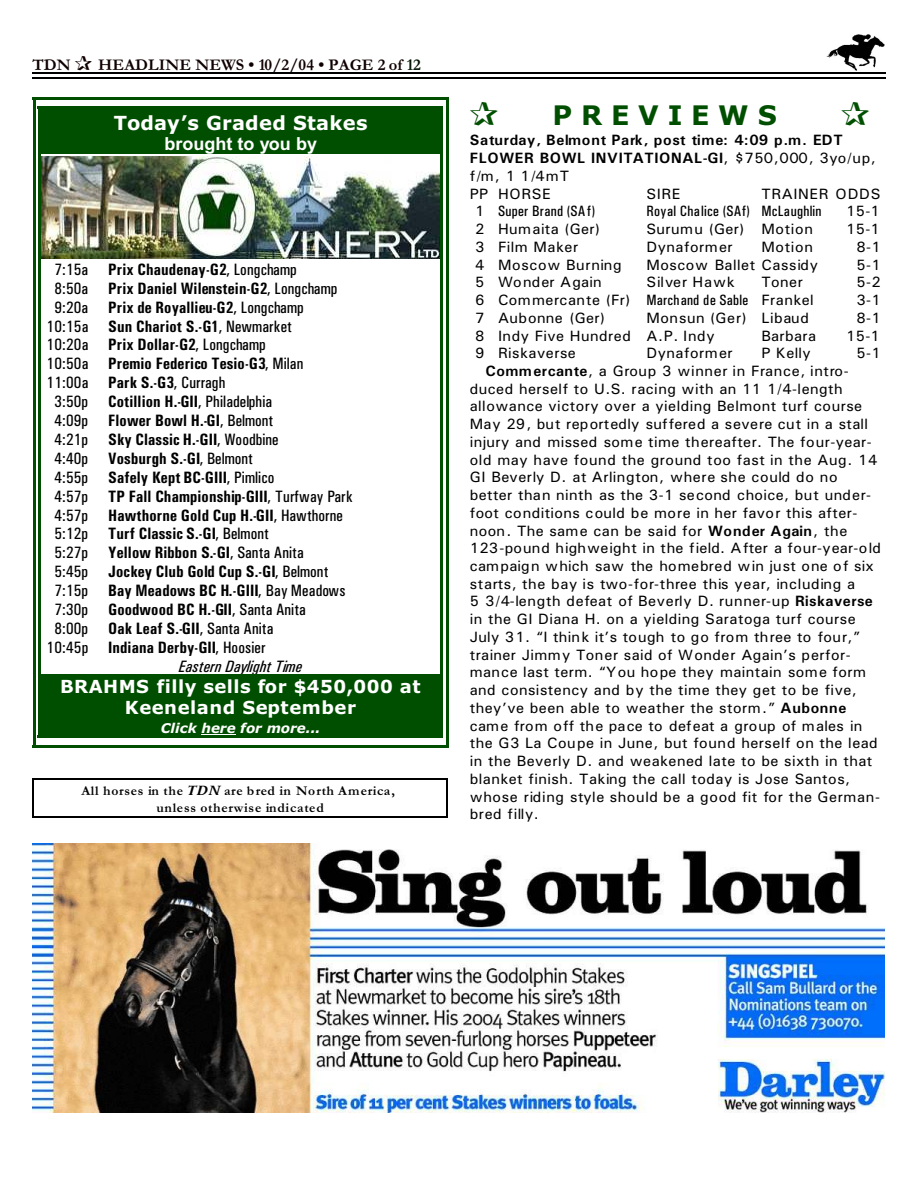
<style>
.page{position:relative;width:918px;height:1188px;background:#fff}
.page>*{position:absolute;margin:0;border:0;box-sizing:border-box;transform-origin:0 0}
.t1{font:700 27px "Verdana";letter-spacing:.325em;color:#004f00}
.t2{font:700 19.5px "Verdana";letter-spacing:.015em;color:#fff}
.t3{font:700 18px/20.5px "Verdana";letter-spacing:.025em;color:#fff;text-align:center}
.t4{font:700 18px "Arial";color:#fff}
.t5{font:700 16.5px "Univers Condensed";letter-spacing:.005em;color:#000}
.t6{font:16.5px "Univers Condensed";letter-spacing:.005em;color:#000}
.t7{font:700 16.5px "Garamond";letter-spacing:.005em;color:#0f0000}
.t8{font:italic 16.5px "Univers Condensed";letter-spacing:.005em;color:#000}
.t9{font:15px/17.7px "Univers";letter-spacing:.03em;color:#000}
.t10{font:700 15px/17.7px "Univers";letter-spacing:.04em;color:#000}
.t11{font:15px "Univers Condensed";letter-spacing:.02em;color:#000}
.t12{font:15px "Univers";letter-spacing:.01em;color:#000}
.t13{font:15px "Univers";letter-spacing:.06em;color:#000}
.t14{font:700 13.5px/17px "Garamond";letter-spacing:.055em;color:#000;text-align:center}
.t15{font:italic 700 13.5px "Verdana";color:#fff}
.s1{color:#001400}
.s2{font-weight:400}
.s3{font-weight:700}
.s4{font-style:italic}
.s5{font-family:"Univers"}
.s6{font-family:"Univers Condensed"}
</style>
<div class="page">
<img style="left:826px;top:34px;width:59px;height:36px">
<hr style="left:32px;top:72px;width:853px;height:1px;background:#000">
<hr style="left:32px;top:77px;width:853px;height:2px;background:#000">
<img style="left:32px;top:844px;width:852px;height:268px">
<img style="left:41px;top:157px;width:399px;height:102px">
<div style="left:41px;top:109px;width:399px;height:45px;background:#004f00"></div>
<div style="left:41px;top:675px;width:399px;height:60px;background:#004f00"></div>
<hr style="left:201px;top:734px;width:35px;height:1px;background:#fff">
<hr style="left:38px;top:106px;width:3px;height:632px;background:#004f00">
<hr style="left:440px;top:106px;width:3px;height:632px;background:#004f00">
<hr style="left:38px;top:106px;width:405px;height:3px;background:#004f00">
<hr style="left:38px;top:735px;width:405px;height:3px;background:#004f00">
<hr style="left:33px;top:97px;width:2px;height:650px;background:#004f00">
<hr style="left:446px;top:97px;width:2px;height:650px;background:#004f00">
<hr style="left:33px;top:97px;width:415px;height:3px;background:#004f00">
<hr style="left:33px;top:745px;width:415px;height:2px;background:#004f00">
<hr style="left:32px;top:778px;width:2px;height:40px;background:#000">
<hr style="left:447px;top:778px;width:1px;height:40px;background:#000">
<hr style="left:32px;top:778px;width:416px;height:1px;background:#000">
<hr style="left:32px;top:817px;width:416px;height:1px;background:#000">
<p class="t7" style="left:32px;top:59px;width:40px">TDN</p>
<p class="t7" style="left:98px;top:59px;width:324px">HEADLINE NEWS • 10/2/04 • PAGE 2 of <span class="s1">12</span></p>
<h2 class="t2" style="left:114px;top:115px;width:255px">Today’s Graded Stakes</h2>
<p class="t4" style="left:165px;top:137px;width:154px">brought to you by</p>
<p class="t5" style="left:54px;top:263px;width:244px"><span class="s2">7:15a</span> Prix Chaudenay-G2<span class="s2">, Longchamp</span></p>
<p class="t5" style="left:54px;top:282px;width:285px"><span class="s2">8:50a</span> Prix Daniel Wilenstein-G2<span class="s2">, Longchamp</span></p>
<p class="t5" style="left:54px;top:301px;width:251px"><span class="s2">9:20a</span> Prix de Royallieu-G2<span class="s2">, Longchamp</span></p>
<p class="t6" style="left:47px;top:320px;width:247px">10:15a <span class="s3">Sun Chariot S.-G1</span>, Newmarket</p>
<p class="t6" style="left:47px;top:339px;width:221px">10:20a <span class="s3">Prix Dollar-G2</span>, Longchamp</p>
<p class="t5" style="left:47px;top:358px;width:258px"><span class="s2">10:50a</span> Premio Federico Tesio-G3<span class="s2">, Milan</span></p>
<p class="t6" style="left:47px;top:377px;width:180px">11:00a <span class="s3">Park S.-G3</span>, Curragh</p>
<p class="t6" style="left:54px;top:396px;width:219px">3:50p <span class="s3">Cotillion H.-GII</span>, Philadelphia</p>
<p class="t5" style="left:54px;top:415px;width:221px"><span class="s2">4:09p</span> Flower Bowl H.-GI<span class="s2">, Belmont</span></p>
<p class="t5" style="left:54px;top:434px;width:226px"><span class="s2">4:21p</span> Sky Classic H.-GII<span class="s2">, Woodbine</span></p>
<p class="t6" style="left:54px;top:452px;width:200px">4:40p <span class="s3">Vosburgh S.-GI</span>, Belmont</p>
<p class="t5" style="left:54px;top:471px;width:222px"><span class="s2">4:55p</span> Safely Kept BC-GIII<span class="s2">, Pimlico</span></p>
<p class="t5" style="left:54px;top:490px;width:300px"><span class="s2">4:57p</span> TP Fall Championship-GIII<span class="s2">, Turfway Park</span></p>
<p class="t5" style="left:54px;top:509px;width:290px"><span class="s2">4:57p</span> Hawthorne Gold Cup H.-GII<span class="s2">, Hawthorne</span></p>
<p class="t5" style="left:54px;top:528px;width:216px"><span class="s2">5:12p</span> Turf Classic S.-GI<span class="s2">, Belmont</span></p>
<p class="t5" style="left:54px;top:547px;width:251px"><span class="s2">5:27p</span> Yellow Ribbon S.-GI<span class="s2">, Santa Anita</span></p>
<p class="t5" style="left:54px;top:566px;width:276px"><span class="s2">5:45p</span> Jockey Club Gold Cup S.-GI<span class="s2">, Belmont</span></p>
<p class="t5" style="left:54px;top:585px;width:293px"><span class="s2">7:15p</span> Bay Meadows BC H.-GIII<span class="s2">, Bay Meadows</span></p>
<p class="t6" style="left:54px;top:604px;width:253px">7:30p <span class="s3">Goodwood BC H.-GII</span>, Santa Anita</p>
<p class="t6" style="left:54px;top:623px;width:221px">8:00p <span class="s3">Oak Leaf S.-GII</span>, Santa Anita</p>
<p class="t5" style="left:47px;top:641px;width:221px"><span class="s2">10:45p</span> Indiana Derby-GII<span class="s2">, Hoosier</span></p>
<p class="t8" style="left:179px;top:660px;width:125px">Eastern Daylight Time</p>
<p class="t3" style="left:60px;top:678px;width:362px">BRAHMS filly sells for $450,000 at<br>Keeneland September</p>
<p class="t15" style="left:161px;top:722px;width:161px">Click here for more...</p>
<p class="t14" style="left:81px;top:784px;width:315px">All horses in the <span class="s4">TDN</span> are bred in North America, unless otherwise indicated</p>
<h1 class="t1" style="left:552px;top:105px;width:226px">PREVIEWS</h1>
<p class="t10" style="left:470px;top:133px;width:408px">Saturday, Belmont Park, post time: 4:09 p.m. EDT<br>FLOWER BOWL INVITATIONAL-GI<span class="s2">, $750,000, 3yo/up, f/m, 1 1/4mT<br>PP HORSE</span></p>
<p class="t9" style="left:647px;top:186px;width:35px">SIRE</p>
<p class="t9" style="left:761px;top:186px;width:121px">TRAINER ODDS</p>
<p class="t11" style="left:475px;top:206px;width:121px"><span class="s5">1</span> Super Brand (SAf)</p>
<p class="t11" style="left:647px;top:206px;width:177px">Royal Chalice (SAf) McLaughlin</p>
<p class="t9" style="left:846px;top:204px;width:35px">15-1</p>
<p class="t9" style="left:475px;top:221px;width:127px">2 Humaita (Ger)</p>
<p class="t9" style="left:647px;top:221px;width:168px">Surumu (Ger) Motion</p>
<p class="t9" style="left:846px;top:221px;width:35px">15-1</p>
<p class="t9" style="left:475px;top:239px;width:105px">3 Film Maker</p>
<p class="t9" style="left:647px;top:239px;width:88px">Dynaformer</p>
<p class="t9" style="left:761px;top:239px;width:53px">Motion</p>
<p class="t9" style="left:856px;top:239px;width:26px">8-1</p>
<p class="t9" style="left:475px;top:257px;width:148px">4 Moscow Burning</p>
<p class="t9" style="left:647px;top:257px;width:173px">Moscow Ballet Cassidy</p>
<p class="t9" style="left:856px;top:257px;width:26px">5-1</p>
<p class="t12" style="left:475px;top:277px;width:128px">5 Wonder Again</p>
<p class="t13" style="left:647px;top:277px;width:90px">Silver Hawk</p>
<p class="t9" style="left:761px;top:275px;width:43px">Toner</p>
<p class="t9" style="left:856px;top:275px;width:26px">5-2</p>
<p class="t9" style="left:475px;top:292px;width:340px">6 Commercante (Fr) <span class="s6">Marchand de Sable</span> Frankel</p>
<p class="t9" style="left:856px;top:292px;width:26px">3-1</p>
<p class="t9" style="left:475px;top:310px;width:132px">7 Aubonne (Ger)</p>
<p class="t9" style="left:647px;top:310px;width:164px">Monsun (Ger) Libaud</p>
<p class="t9" style="left:856px;top:310px;width:26px">8-1</p>
<p class="t9" style="left:475px;top:328px;width:241px">8 Indy Five Hundred A.P. Indy</p>
<p class="t9" style="left:761px;top:328px;width:56px">Barbara</p>
<p class="t9" style="left:846px;top:328px;width:35px">15-1</p>
<p class="t9" style="left:475px;top:346px;width:102px">9 Riskaverse</p>
<p class="t9" style="left:647px;top:346px;width:88px">Dynaformer</p>
<p class="t9" style="left:761px;top:346px;width:51px">P Kelly</p>
<p class="t9" style="left:856px;top:346px;width:26px">5-1</p>
<p class="t9" style="left:470px;top:363px;width:413px;text-indent:16px"><span class="s3">Commercante</span>, a Group 3 winner in France, intro&shy;duced herself to U.S. racing with an 11 1/4-length allowance victory over a yielding Belmont turf course May 29, but reportedly suffered a severe cut in a stall injury and missed some time thereafter. The four-year&shy;old may have found the ground too fast in the Aug. 14<br>GI Beverly D. at Arlington, where she could do no better than ninth as the 3-1 second choice, but under&shy;foot conditions could be more in her favor this after&shy;noon. The same can be said for <span class="s3">Wonder Again</span>, the 123-pound highweight in the field. After a four-year-old campaign which saw the homebred win just one of six starts, the bay is two-for-three this year, including a<br>5 3/4-length defeat of Beverly D. runner-up <span class="s3">Riskaverse </span>in the GI Diana H. on a yielding Saratoga turf course July 31. “I think it’s tough to go from three to four,” trainer Jimmy Toner said of Wonder Again’s perfor&shy;mance last term. “You hope they maintain some form and consistency and by the time they get to be five, they’ve been able to weather the storm.” <span class="s3">Aubonne </span>came from off the pace to defeat a group of males in the G3 La Coupe in June, but found herself on the lead in the Beverly D. and weakened late to be sixth in that blanket finish. Taking the call today is Jose Santos, whose riding style should be a good fit for the German&shy;bred filly.</p>
</div>
